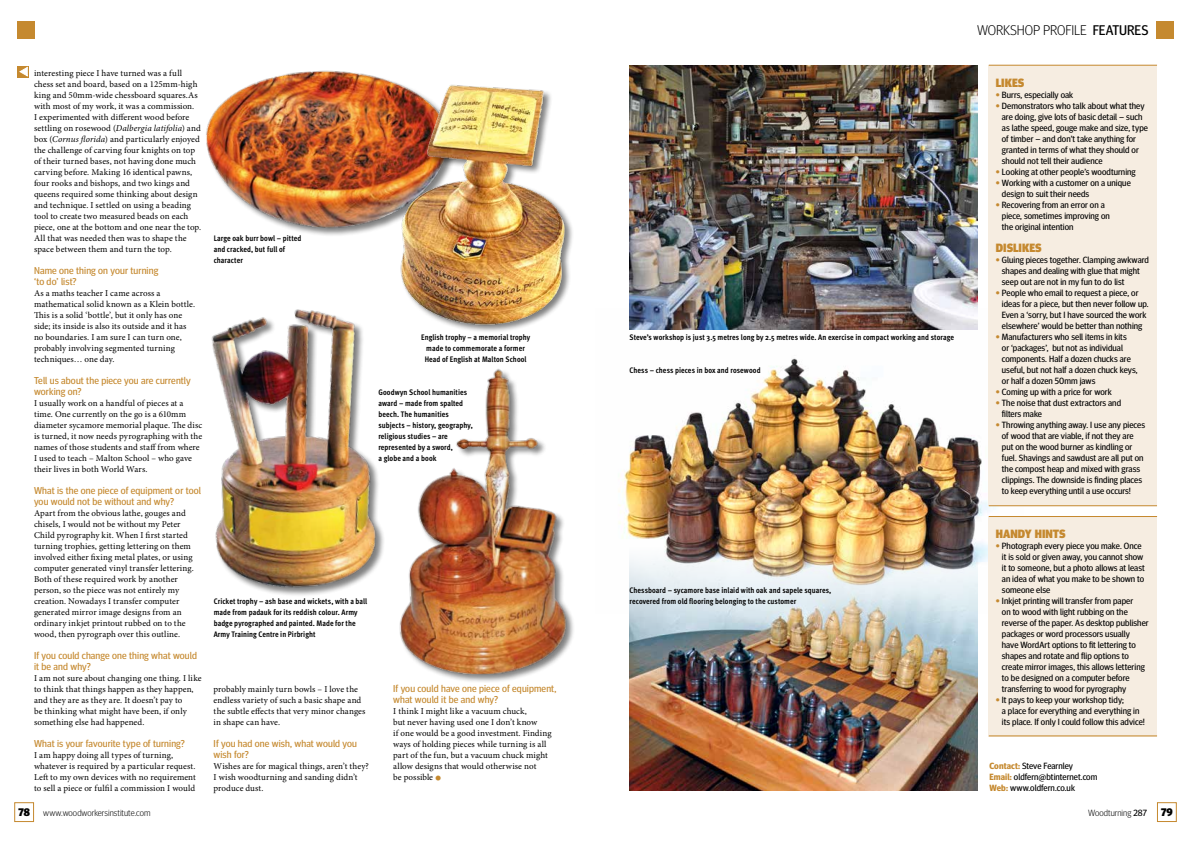
<style>
.page{position:relative;width:1191px;height:842px;background:#fff}
.page>*{position:absolute;margin:0;border:0;box-sizing:border-box;transform-origin:0 0}
.t1{font:300 14px "Meta Headline";letter-spacing:-.005em;color:#000}
.t2{font:900 12px "Meta Headline";color:#c5892f}
.t3{font:900 11px "Meta Headline";color:#000}
.t4{font:10px/11px "Meta Headline";letter-spacing:.01em;color:#c5892f}
.t5{font:9px/11px "Minion Pro";letter-spacing:.01em;color:#000}
.t6{font:9px/11px "Meta Headline";letter-spacing:.005em;color:#000}
.t7{font:300 9px "Meta Headline";letter-spacing:.005em;color:#000}
.t8{font:700 8px/11px "Meta Cond";letter-spacing:.005em;color:#000}
.s1{font-style:italic}
.s2{font-family:"Meta Headline";font-weight:900;font-size:14px;color:#c5892f}
.s3{font-weight:400}
.s4{font-weight:900;color:#c5892f}
.s5{font-weight:700;color:#c5892f}
.s6{font-weight:900;font-size:11px}
</style>
<div class="page">
<div style="left:1157px;top:21px;width:17px;height:17px;background:#c5892f"></div>
<div style="left:1157px;top:802px;width:19px;height:20px;border:1px solid #c5892f"></div>
<div style="left:14px;top:802px;width:20px;height:20px;border:1px solid #c5892f"></div>
<div style="left:17px;top:21px;width:17px;height:17px;background:#c5892f"></div>
<img style="left:206px;top:70px;width:190px;height:166px">
<img style="left:396px;top:82px;width:177px;height:250px">
<img style="left:618px;top:309px;width:405px;height:305px">
<img style="left:629px;top:520px;width:348px;height:270px">
<div style="left:988px;top:65px;width:169px;height:440px;background:#f6ede1"></div>
<hr style="left:988px;top:65px;width:169px;height:1px;background:#c5892f">
<hr style="left:988px;top:505px;width:169px;height:1px;background:#c5892f">
<div style="left:988px;top:516px;width:169px;height:221px;background:#f6ede1"></div>
<hr style="left:988px;top:516px;width:169px;height:1px;background:#c5892f">
<hr style="left:988px;top:735px;width:169px;height:1px;background:#c5892f">
<svg style="left:18px;top:66px;width:11px;height:12px"></svg>
<img style="left:629px;top:65px;width:348px;height:264px">
<img style="left:211px;top:309px;width:169px;height:286px">
<img style="left:380px;top:369px;width:194px;height:313px">
<p class="t5" style="left:34px;top:68px;width:169px">interesting piece I have turned was a full chess set and board, based on a 125mm-high king and 50mm-wide chessboard squares.As with most of my work, it was a commission.<br>I experimented with different wood before settling on rosewood (<span class="s1">Dalbergia latifolia</span>) and box (<span class="s1">Cornus florida</span>) and particularly enjoyed the challenge of carving four knights on top of their turned bases, not having done much carving before. Making 16 identical pawns, four rooks and bishops, and two kings and queens required some thinking about design and technique. I settled on using a beading tool to create two measured beads on each piece, one at the bottom and one near the top.<br>All that was needed then was to shape the space between them and turn the top.</p>
<p class="t4" style="left:34px;top:265px;width:126px">Name one thing on your turning ‘to do’ list?</p>
<p class="t5" style="left:34px;top:288px;width:163px">As a maths teacher I came across a mathematical solid known as a Klein bottle.<br>This is a solid ‘bottle’, but it only has one side; its inside is also its outside and it has no boundaries. I am sure I can turn one, probably involving segmented turning techniques… one day.</p>
<p class="t4" style="left:34px;top:375px;width:158px">Tell us about the piece you are currently working on?</p>
<p class="t5" style="left:34px;top:398px;width:170px">I usually work on a handful of pieces at a time. One currently on the go is a 610mm diameter sycamore memorial plaque. The disc is turned, it now needs pyrographing with the names of those students and staff from where I used to teach – Malton School – who gave their lives in both World Wars.</p>
<p class="t4" style="left:34px;top:485px;width:168px">What is the one piece of equipment or tool you would not be without and why?</p>
<p class="t5" style="left:34px;top:508px;width:161px">Apart from the obvious lathe, gouges and chisels, I would not be without my Peter Child pyrography kit. When I first started turning trophies, getting lettering on them involved either fixing metal plates, or using computer generated vinyl transfer lettering.<br>Both of these required work by another person, so the piece was not entirely my creation. Nowadays I transfer computer generated mirror image designs from an ordinary inkjet printout rubbed on to the wood, then pyrograph over this outline.</p>
<p class="t4" style="left:34px;top:650px;width:164px">If you could change one thing what would it be and why?</p>
<p class="t5" style="left:34px;top:673px;width:169px">I am not sure about changing one thing. I like to think that things happen as they happen, and they are as they are. It doesn’t pay to<br>be thinking what might have been, if only something else had happened.</p>
<p class="t4" style="left:34px;top:738px;width:152px">What is your favourite type of turning?</p>
<p class="t5" style="left:34px;top:750px;width:163px">I am happy doing all types of turning, whatever is required by a particular request.<br>Left to my own devices with no requirement to sell a piece or fulfil a commission I would</p>
<p class="t8" style="left:214px;top:233px;width:89px">Large oak burr bowl – pitted and cracked, but full of character</p>
<p class="t8" style="left:421px;top:332px;width:111px;text-align:center">English trophy – a memorial trophy made to commemorate a former<br>Head of English at Malton School</p>
<p class="t8" style="left:378px;top:387px;width:96px">Goodwyn School humanities award – made from spalted beech. The humanities subjects – history, geography, religious studies – are represented by a sword,<br>a globe and a book</p>
<p class="t8" style="left:214px;top:596px;width:155px">Cricket trophy – ash base and wickets, with a ball made from padauk for its reddish colour. Army badge pyrographed and painted. Made for the Army Training Centre in Pirbright</p>
<p class="t5" style="left:214px;top:684px;width:153px">probably mainly turn bowls – I love the endless variety of such a basic shape and the subtle effects that very minor changes in shape can have.</p>
<p class="t4" style="left:214px;top:738px;width:145px">If you had one wish, what would you wish for?</p>
<p class="t5" style="left:214px;top:761px;width:157px">Wishes are for magical things, aren’t they?<br>I wish woodturning and sanding didn’t produce dust.</p>
<p class="t4" style="left:393px;top:683px;width:165px">If you could have one piece of equipment, what would it be and why?</p>
<p class="t5" style="left:393px;top:706px;width:160px">I think I might like a vacuum chuck,<br>but never having used one I don’t know<br>if one would be a good investment. Finding ways of holding pieces while turning is all part of the fun, but a vacuum chuck might allow designs that would otherwise not<br>be possible <span class="s2">•</span></p>
<p class="t8" style="left:629px;top:332px;width:326px">Steve’s workshop is just 3.5 metres long by 2.5 metres wide. An exercise in compact working and storage</p>
<p class="t8" style="left:629px;top:365px;width:133px">Chess – chess pieces in box and rosewood</p>
<p class="t8" style="left:629px;top:585px;width:203px">Chessboard – sycamore base inlaid with oak and sapele squares, recovered from old flooring belonging to the customer</p>
<h1 class="t1" style="left:977px;top:22px;width:173px">Workshop profile <span class="s3">features</span></h1>
<h2 class="t2" style="left:995px;top:76px;width:30px">LIKES</h2>
<p class="t6" style="left:995px;top:89px;width:79px"><span class="s4">•</span> Burrs, especially oak</p>
<p class="t6" style="left:1001px;top:100px;width:148px;text-indent:-6px"><span class="s4">•</span> Demonstrators who talk about what they are doing, give lots of basic detail – such as lathe speed, gouge make and size, type of timber – and don’t take anything for granted in terms of what they should or should not tell their audience</p>
<p class="t6" style="left:995px;top:166px;width:141px"><span class="s4">•</span> Looking at other people’s woodturning</p>
<p class="t6" style="left:1001px;top:177px;width:130px;text-indent:-6px"><span class="s4">•</span> Working with a customer on a unique design to suit their needs</p>
<p class="t6" style="left:1001px;top:199px;width:109px;text-indent:-6px"><span class="s4">•</span> Recovering from an error on a piece, sometimes improving on the original intention</p>
<h2 class="t2" style="left:995px;top:241px;width:47px">DISLIKES</h2>
<p class="t6" style="left:1001px;top:254px;width:149px;text-indent:-6px"><span class="s4">•</span> Gluing pieces together. Clamping awkward shapes and dealing with glue that might seep out are not in my fun to do list</p>
<p class="t6" style="left:1001px;top:287px;width:148px;text-indent:-6px"><span class="s4">•</span> People who email to request a piece, or ideas for a piece, but then never follow up.<br>Even a ‘sorry, but I have sourced the work elsewhere’ would be better than nothing</p>
<p class="t6" style="left:1001px;top:331px;width:137px;text-indent:-6px"><span class="s4">•</span> Manufacturers who sell items in kits<br>or ‘packages’, but not as individual components. Half a dozen chucks are useful, but not half a dozen chuck keys, or half a dozen 50mm jaws</p>
<p class="t6" style="left:995px;top:386px;width:117px"><span class="s4">•</span> Coming up with a price for work</p>
<p class="t6" style="left:1001px;top:397px;width:121px;text-indent:-6px"><span class="s4">•</span> The noise that dust extractors and filters make</p>
<p class="t6" style="left:1001px;top:419px;width:145px;text-indent:-6px"><span class="s4">•</span> Throwing anything away. I use any pieces of wood that are viable, if not they are put on the wood burner as kindling or fuel. Shavings and sawdust are all put on the compost heap and mixed with grass clippings. The downside is finding places to keep everything until a use occurs!</p>
<h2 class="t2" style="left:996px;top:527px;width:71px">HANDY HINTS</h2>
<p class="t6" style="left:1002px;top:540px;width:144px;text-indent:-6px"><span class="s4">•</span> Photograph every piece you make. Once it is sold or given away, you cannot show it to someone, but a photo allows at least an idea of what you make to be shown to someone else</p>
<p class="t6" style="left:1002px;top:595px;width:148px;text-indent:-6px"><span class="s4">•</span> Inkjet printing will transfer from paper<br>on to wood with light rubbing on the reverse of the paper. As desktop publisher packages or word processors usually have WordArt options to fit lettering to shapes and rotate and flip options to create mirror images, this allows lettering to be designed on a computer before transferring to wood for pyrography</p>
<p class="t6" style="left:1002px;top:694px;width:145px;text-indent:-6px"><span class="s4">•</span> It pays to keep your workshop tidy;<br>a place for everything and everything in its place. If only I could follow this advice!</p>
<p class="t6" style="left:989px;top:760px;width:109px"><span class="s5">Contact:</span> Steve Fearnley<br><span class="s5">Email:</span> oldfern@btinternet.com<br><span class="s5">Web:</span> www.oldfern.co.uk</p>
<p class="t7" style="left:18px;top:807px;width:134px"><span class="s6">78</span> www.woodworkersinstitute.com</p>
<p class="t7" style="left:1088px;top:807px;width:60px">Woodturning <span class="s3">287</span></p>
<p class="t3" style="left:1161px;top:806px;width:13px">79</p>
</div>
